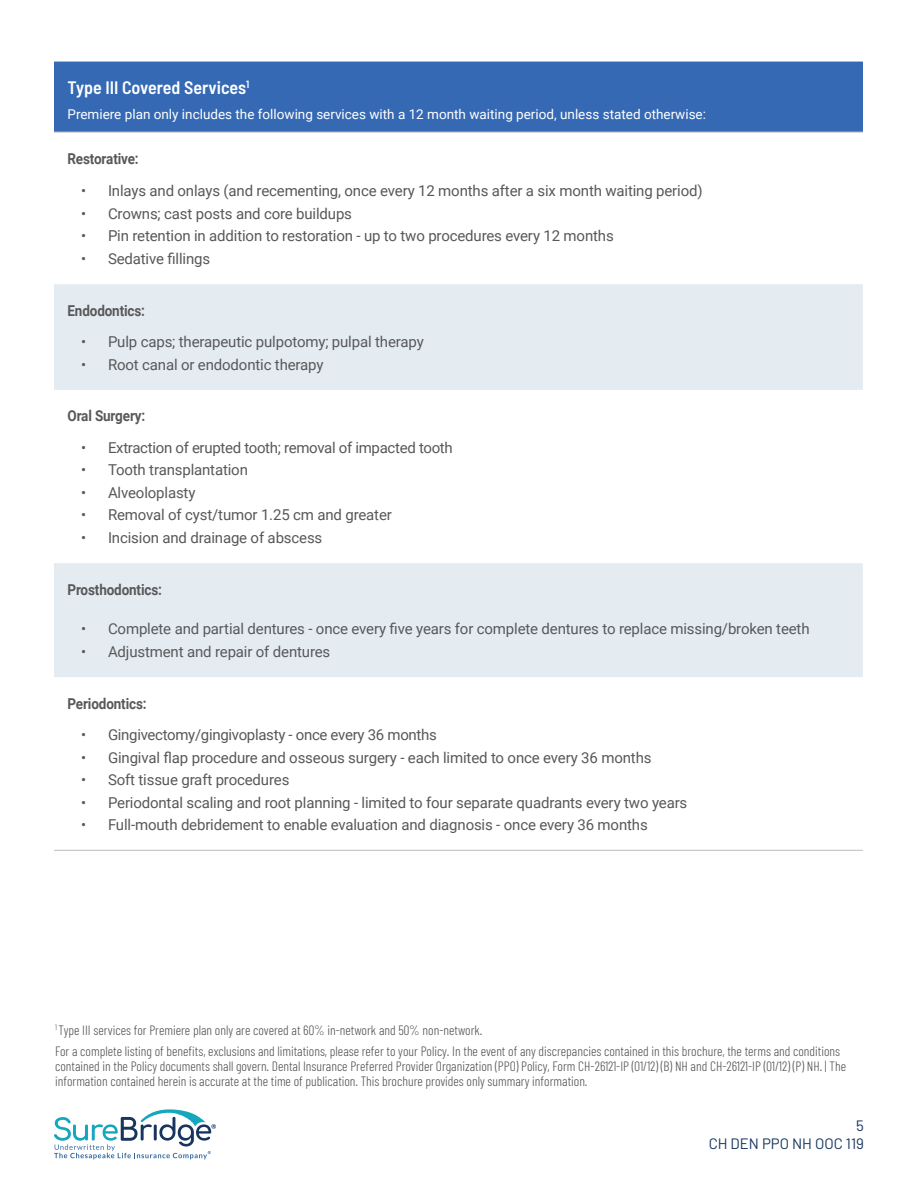
<style>
.page{position:relative;width:918px;height:1188px;background:#fff}
.page>*{position:absolute;margin:0;border:0;box-sizing:border-box;transform-origin:0 0}
.t1{font:600 semi-condensed 18px "Barlow";color:#fff}
.t2{font:15px "Roboto";letter-spacing:-.01em;color:#57585a}
.Header_in_Charts{font:700 15px "Roboto";letter-spacing:-.01em;color:#57585a;scale:.9 1}
.t3{font:15px/18px "Barlow";color:#17355d;text-align:right}
.SB_Disclaimers{font:300 13.5px/15px "Barlow Condensed";color:#4e4f51}
.t4{font:13.5px "Roboto";color:#fff}
</style>
<div class="page">
<svg style="left:54px;top:1109px;width:162px;height:50px"></svg>
<div style="left:54px;top:62px;width:809px;height:70px;background:#3569b4"></div>
<svg style="left:54px;top:284px;width:809px;height:393px;fill:#e5ecf1"></svg>
<hr style="left:54px;top:132px;width:809px;height:1px;background:#bbbcbf">
<hr style="left:54px;top:850px;width:809px;height:1px;background:#bbbcbf">
<p class="t1" style="left:68px;top:76px;width:183px">Type III Covered Services<sup>1</sup></p>
<p class="t4" style="left:68px;top:104px;width:640px">Premiere plan only includes the following services with a 12 month waiting period, unless stated otherwise:</p>
<p class="Header_in_Charts" style="left:68px;top:148px;width:81px">Restorative:</p>
<p class="t2" style="left:81px;top:181px;width:623px">• Inlays and onlays (and recementing, once every 12 months after a six month waiting period)</p>
<p class="t2" style="left:81px;top:203px;width:273px">• Crowns; cast posts and core buildups</p>
<p class="t2" style="left:81px;top:226px;width:534px">• Pin retention in addition to restoration - up to two procedures every 12 months</p>
<p class="t2" style="left:81px;top:248px;width:131px">• Sedative fillings</p>
<p class="Header_in_Charts" style="left:68px;top:300px;width:88px">Endodontics:</p>
<p class="t2" style="left:81px;top:331px;width:344px">• Pulp caps; therapeutic pulpotomy; pulpal therapy</p>
<p class="t2" style="left:81px;top:354px;width:244px">• Root canal or endodontic therapy</p>
<p class="Header_in_Charts" style="left:68px;top:406px;width:88px">Oral Surgery:</p>
<p class="t2" style="left:81px;top:437px;width:373px">• Extraction of erupted tooth; removal of impacted tooth</p>
<p class="t2" style="left:81px;top:460px;width:169px">• Tooth transplantation</p>
<p class="t2" style="left:81px;top:482px;width:116px">• Alveoloplasty</p>
<p class="t2" style="left:81px;top:505px;width:312px">• Removal of cyst/tumor 1.25 cm and greater</p>
<p class="t2" style="left:81px;top:527px;width:243px">• Incision and drainage of abscess</p>
<p class="Header_in_Charts" style="left:68px;top:579px;width:107px">Prosthodontics:</p>
<p class="t2" style="left:81px;top:618px;width:730px">• Complete and partial dentures - once every five years for complete dentures to replace missing/broken teeth</p>
<p class="t2" style="left:81px;top:641px;width:251px">• Adjustment and repair of dentures</p>
<p class="Header_in_Charts" style="left:68px;top:693px;width:89px">Periodontics:</p>
<p class="t2" style="left:81px;top:724px;width:357px">• Gingivectomy/gingivoplasty - once every 36 months</p>
<p class="t2" style="left:81px;top:747px;width:572px">• Gingival flap procedure and osseous surgery - each limited to once every 36 months</p>
<p class="t2" style="left:81px;top:769px;width:210px">• Soft tissue graft procedures</p>
<p class="t2" style="left:81px;top:792px;width:608px">• Periodontal scaling and root planning - limited to four separate quadrants every two years</p>
<p class="t2" style="left:81px;top:814px;width:568px">• Full-mouth debridement to enable evaluation and diagnosis - once every 36 months</p>
<p class="SB_Disclaimers" style="left:55px;top:1022px;width:429px"><sup>1</sup> Type III services for Premiere plan only are covered at 60% in-network and 50% non-network.</p>
<p class="SB_Disclaimers" style="left:55px;top:1044px;width:792px">For a complete listing of benefits, exclusions and limitations, please refer to your Policy. In the event of any discrepancies contained in this brochure, the terms and conditions contained in the Policy documents shall govern. Dental Insurance Preferred Provider Organization (PPO) Policy, Form CH-26121-IP (01/12) (B) NH and CH-26121-IP (01/12) (P) NH. | The information contained herein is accurate at the time of publication. This brochure provides only summary information.</p>
<p class="t3" style="left:709px;top:1116px;width:157px">5<br>CH DEN PPO NH OOC 119</p>
</div>
